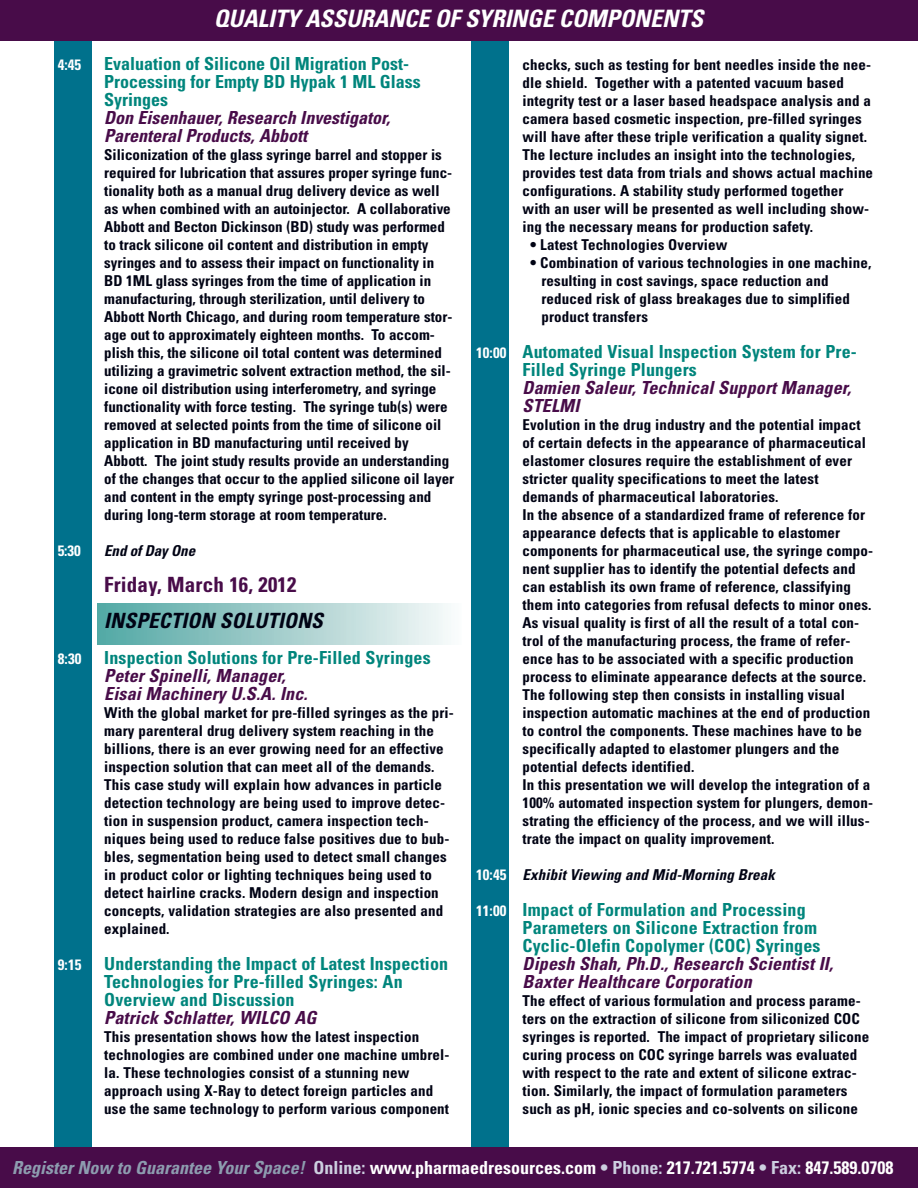
<style>
.page{position:relative;width:918px;height:1188px;background:#fff}
.page>*{position:absolute;margin:0;border:0;box-sizing:border-box;transform-origin:0 0}
.t1{font:italic 700 condensed 24px "Univers";letter-spacing:-.005em;color:#fff}
.t2{font:700 condensed 21px "Univers";letter-spacing:.01em;color:#480c49}
.t3{font:italic 700 condensed 21px "Univers";letter-spacing:.01em;color:#000314}
.t4{font:700 condensed 18px/18px "Univers";letter-spacing:.01em;color:#00857c}
.t5{font:italic 700 condensed 18px/18px "Univers";letter-spacing:.01em;color:#480c49}
.t6{font:700 condensed 18px "Univers";color:#fff}
.t7{font:700 condensed 15px/18px "Univers";letter-spacing:.01em;color:#000314}
.t8{font:italic 700 condensed 15px "Univers";letter-spacing:.01em;color:#000314}
.t9{font:700 condensed 15px "Univers";letter-spacing:.005em;color:#fff}
.t10{font:italic 700 condensed 15px "Univers";letter-spacing:-.01em;color:#000314}
.s1{font-size:15px;color:#fff}
.s2{font-style:normal;color:#fff}
.s3{font-style:italic;color:#8d9caf}
.s4{color:#cdcfe0}
</style>
<div class="page">
<div style="left:98px;top:603px;width:364px;height:41px;background:linear-gradient(to right,#52a6a3,#f8f9f9)"></div>
<div style="left:472px;top:31px;width:37px;height:1139px;background:#00718c"></div>
<div style="left:54px;top:32px;width:38px;height:1134px;background:#00718c"></div>
<div style="left:0;top:1148px;width:918px;height:40px;background:#480c49"></div>
<div style="left:0;top:0;width:918px;height:40px;background:#480c49"></div>
<h1 class="t1" style="left:214px;top:10px;width:491px">QUALITY ASSURANCE OF SYRINGE COMPONENTS</h1>
<p class="t7" style="left:523px;top:57px;width:352px">checks, such as testing for bent needles inside the nee&shy;dle shield. Together with a patented vacuum based integrity test or a laser based headspace analysis and a camera based cosmetic inspection, pre-filled syringes will have after these triple verification a quality signet.<br>The lecture includes an insight into the technologies, provides test data from trials and shows actual machine configurations. A stability study performed together with an user will be presented as well including show&shy;ing the necessary means for production safety.</p>
<p class="t7" style="left:530px;top:237px;width:199px">• Latest Technologies Overview</p>
<p class="t7" style="left:541px;top:255px;width:331px;text-indent:-11px">• Combination of various technologies in one machine, resulting in cost savings, space reduction and reduced risk of glass breakages due to simplified product transfers</p>
<p class="t4" style="left:523px;top:344px;width:336px;text-indent:-47px"><span class="s1">10:00</span> Automated Visual Inspection System for Pre-<br>Filled Syringe Plungers</p>
<p class="t5" style="left:523px;top:380px;width:330px">Damien Saleur, Technical Support Manager,<br>STELMI</p>
<p class="t7" style="left:523px;top:417px;width:352px">Evolution in the drug industry and the potential impact of certain defects in the appearance of pharmaceutical elastomer closures require the establishment of ever stricter quality specifications to meet the latest demands of pharmaceutical laboratories.<br>In the absence of a standardized frame of reference for appearance defects that is applicable to elastomer components for pharmaceutical use, the syringe compo&shy;nent supplier has to identify the potential defects and can establish its own frame of reference, classifying them into categories from refusal defects to minor ones.<br>As visual quality is first of all the result of a total con&shy;trol of the manufacturing process, the frame of refer&shy;ence has to be associated with a specific production process to eliminate appearance defects at the source.<br>The following step then consists in installing visual inspection automatic machines at the end of production to control the components. These machines have to be specifically adapted to elastomer plungers and the potential defects identified.<br>In this presentation we will develop the integration of a 100% automated inspection system for plungers, demon&shy;strating the efficiency of the process, and we will illus&shy;trate the impact on quality improvement.</p>
<p class="t8" style="left:476px;top:869px;width:300px"><span class="s2">10:45</span> Exhibit Viewing and Mid-Morning Break</p>
<p class="t4" style="left:523px;top:902px;width:300px;text-indent:-47px"><span class="s1">11:00</span> Impact of Formulation and Processing<br>Parameters on Silicone Extraction from<br>Cyclic-Olefin Copolymer (COC) Syringes</p>
<p class="t5" style="left:523px;top:956px;width:312px">Dipesh Shah, Ph.D., Research Scientist II,<br>Baxter Healthcare Corporation</p>
<p class="t7" style="left:523px;top:993px;width:348px">The effect of various formulation and process parame&shy;ters on the extraction of silicone from siliconized COC syringes is reported. The impact of proprietary silicone curing process on COC syringe barrels was evaluated with respect to the rate and extent of silicone extrac&shy;tion. Similarly, the impact of formulation parameters such as pH, ionic species and co-solvents on silicone</p>
<p class="t9" style="left:58px;top:59px;width:25px">4:45</p>
<p class="t4" style="left:104px;top:56px;width:318px">Evaluation of Silicone Oil Migration Post-<br>Processing for Empty BD Hypak 1 ML Glass<br>Syringes</p>
<p class="t5" style="left:104px;top:110px;width:287px">Don Eisenhauer, Research Investigator,<br>Parenteral Products, Abbott</p>
<p class="t7" style="left:104px;top:147px;width:351px">Siliconization of the glass syringe barrel and stopper is required for lubrication that assures proper syringe func&shy;tionality both as a manual drug delivery device as well as when combined with an autoinjector. A collaborative Abbott and Becton Dickinson (BD) study was performed to track silicone oil content and distribution in empty syringes and to assess their impact on functionality in BD 1ML glass syringes from the time of application in manufacturing, through sterilization, until delivery to Abbott North Chicago, and during room temperature stor&shy;age out to approximately eighteen months. To accom&shy;plish this, the silicone oil total content was determined utilizing a gravimetric solvent extraction method, the sil&shy;icone oil distribution using interferometry, and syringe functionality with force testing. The syringe tub(s) were removed at selected points from the time of silicone oil application in BD manufacturing until received by Abbott. The joint study results provide an understanding of the changes that occur to the applied silicone oil layer and content in the empty syringe post-processing and during long-term storage at room temperature.</p>
<p class="t9" style="left:58px;top:545px;width:24px">5:30</p>
<p class="t10" style="left:104px;top:545px;width:92px">End of Day One</p>
<h2 class="t2" style="left:104px;top:577px;width:194px">Friday, March 16, 2012</h2>
<h2 class="t3" style="left:104px;top:613px;width:220px">INSPECTION SOLUTIONS</h2>
<p class="t9" style="left:58px;top:653px;width:25px">8:30</p>
<p class="t4" style="left:104px;top:650px;width:328px">Inspection Solutions for Pre-Filled Syringes</p>
<p class="t5" style="left:104px;top:668px;width:205px">Peter Spinelli, Manager,<br>Eisai Machinery U.S.A. Inc.</p>
<p class="t7" style="left:104px;top:705px;width:351px">With the global market for pre-filled syringes as the pri&shy;mary parenteral drug delivery system reaching in the billions, there is an ever growing need for an effective inspection solution that can meet all of the demands.<br>This case study will explain how advances in particle detection technology are being used to improve detec&shy;tion in suspension product, camera inspection tech&shy;niques being used to reduce false positives due to bub&shy;bles, segmentation being used to detect small changes in product color or lighting techniques being used to detect hairline cracks. Modern design and inspection concepts, validation strategies are also presented and explained.</p>
<p class="t9" style="left:58px;top:959px;width:25px">9:15</p>
<p class="t4" style="left:104px;top:956px;width:345px">Understanding the Impact of Latest Inspection<br>Technologies for Pre-filled Syringes: An<br>Overview and Discussion</p>
<p class="t5" style="left:104px;top:1010px;width:214px">Patrick Schlatter, WILCO AG</p>
<p class="t7" style="left:104px;top:1029px;width:347px">This presentation shows how the latest inspection technologies are combined under one machine umbrel&shy;la. These technologies consist of a stunning new approach using X-Ray to detect foreign particles and use the same technology to perform various component</p>
<p class="t6" style="left:12px;top:1161px;width:883px"><span class="s3">Register Now to Guarantee Your Space!</span> <span class="s4">Online:</span> www.pharmaedresources.com <span class="s4">• Phone:</span> 217.721.5774 <span class="s4">• Fax:</span> 847.589.0708</p>
</div>
